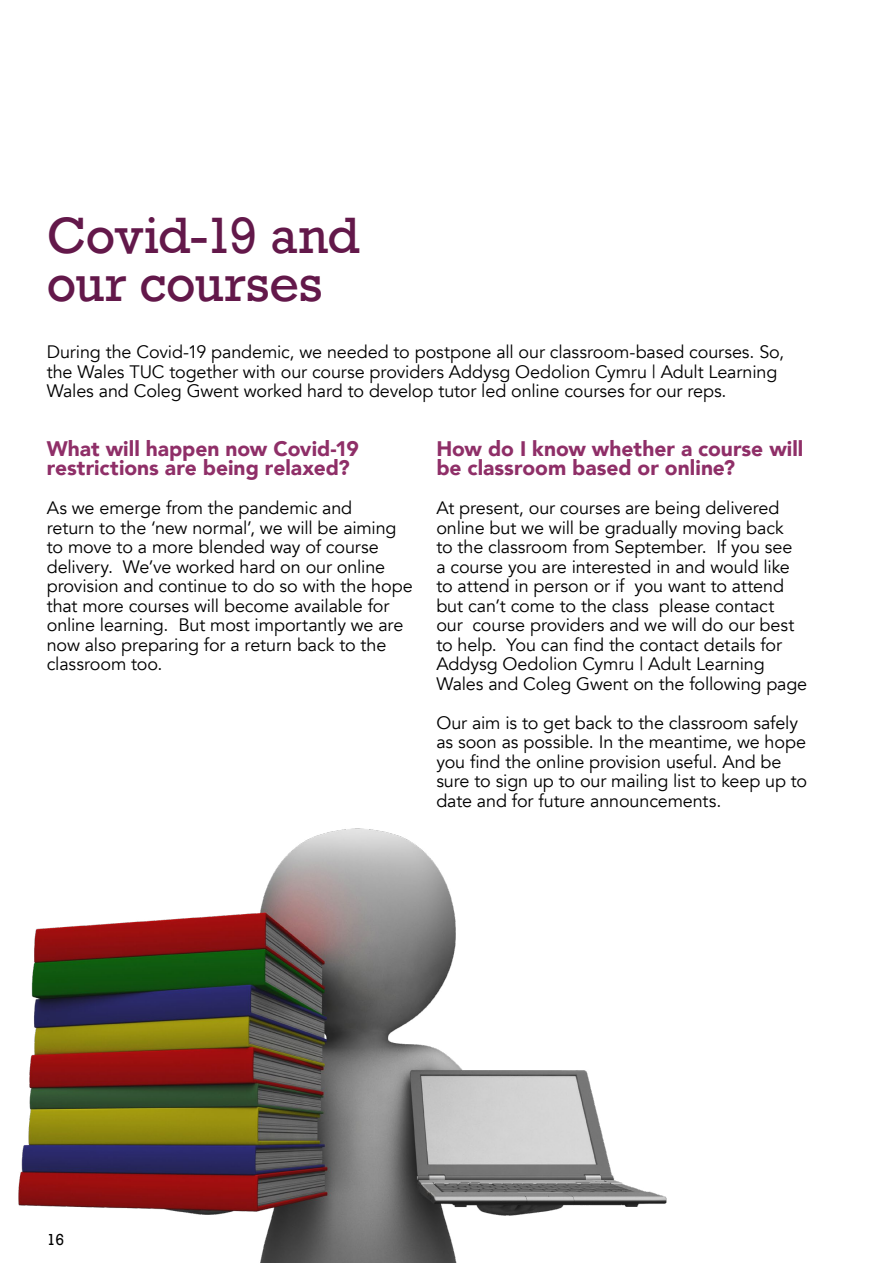
<style>
.page{position:relative;width:893px;height:1263px;background:#fff}
.page>*{position:absolute;margin:0;border:0;box-sizing:border-box;transform-origin:0 0}
.t1{font:48px/48px "Rockwell";letter-spacing:-.01em;color:#63184a}
.t2{font:900 21px/19.5px "Avenir";color:#8f2f68}
.t3{font:18px/19.5px "Avenir";letter-spacing:-.01em;color:#000}
.t4{font:15px "Rockwell";color:#000}
</style>
<div class="page">
<img style="left:18px;top:828px;width:649px;height:435px">
<h1 class="t1" style="left:47px;top:213px;width:315px">Covid-19 and our courses</h1>
<p class="t3" style="left:47px;top:342px;width:739px">During the Covid-19 pandemic, we needed to postpone all our classroom-based courses. So, the Wales TUC together with our course providers Addysg Oedolion Cymru | Adult Learning<br>Wales and Coleg Gwent worked hard to develop tutor led online courses for our reps.</p>
<p class="t2" style="left:47px;top:438px;width:313px">What will happen now Covid-19 restrictions are being relaxed?</p>
<p class="t3" style="left:47px;top:498px;width:367px">As we emerge from the pandemic and<br>return to the ‘new normal’, we will be aiming to move to a more blended way of course delivery. We’ve worked hard on our online provision and continue to do so with the hope that more courses will become available for online learning. But most importantly we are now also preparing for a return back to the classroom too.</p>
<p class="t2" style="left:436px;top:438px;width:369px">How do I know whether a course will be classroom based or online?</p>
<p class="t3" style="left:436px;top:498px;width:372px">At present, our courses are being delivered online but we will be gradually moving back<br>to the classroom from September. If you see<br>a course you are interested in and would like to attend in person or if you want to attend but can’t come to the class please contact<br>our course providers and we will do our best to help. You can find the contact details for Addysg Oedolion Cymru | Adult Learning Wales and Coleg Gwent on the following page</p>
<p class="t3" style="left:436px;top:713px;width:372px">Our aim is to get back to the classroom safely as soon as possible. In the meantime, we hope you find the online provision useful. And be sure to sign up to our mailing list to keep up to date and for future announcements.</p>
<p class="t4" style="left:47px;top:1230px;width:19px">16</p>
</div>
